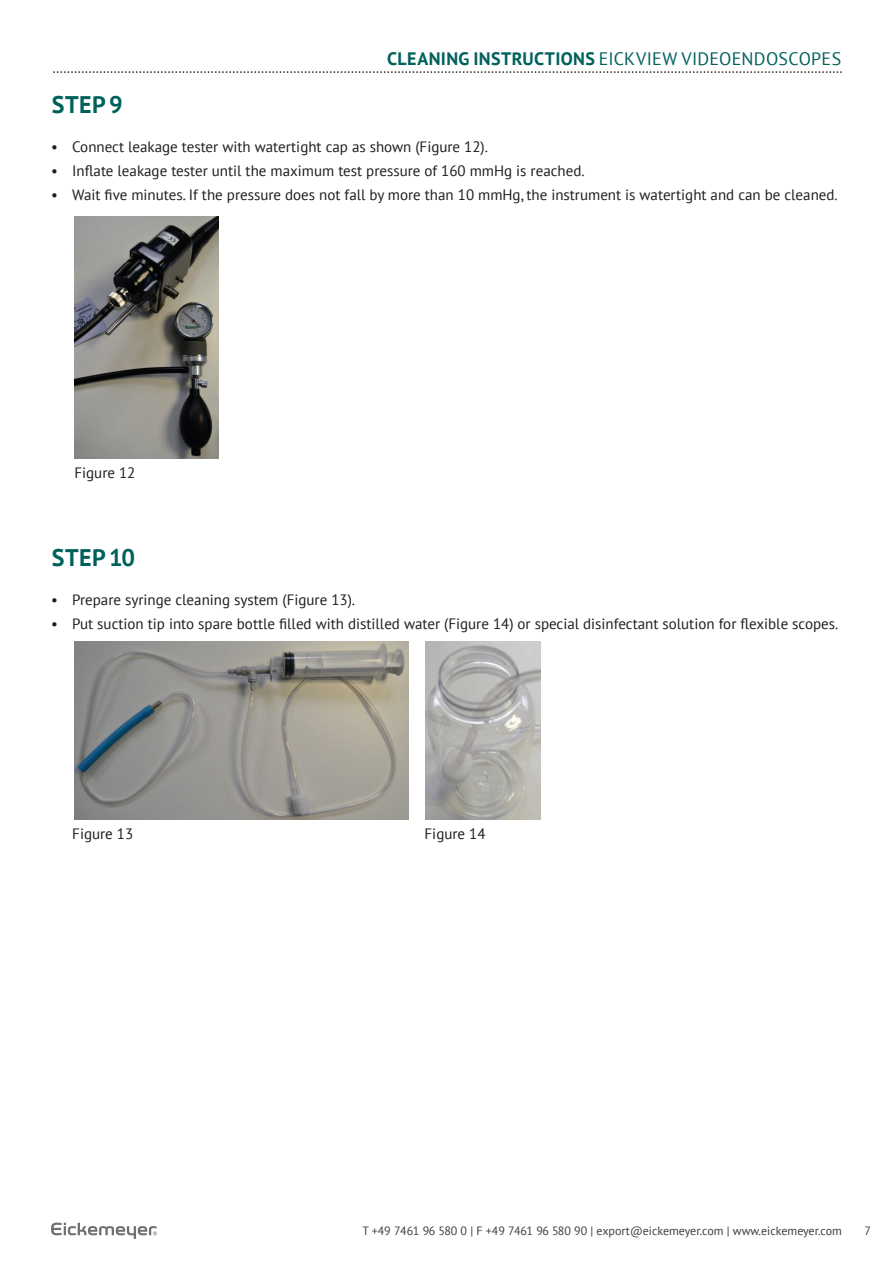
<style>
.page{position:relative;width:893px;height:1263px;background:#fff}
.page>*{position:absolute;margin:0;border:0;box-sizing:border-box;transform-origin:0 0}
.t1{font:700 24px "PT Sans";letter-spacing:.02em;color:#00615c}
.t2{font:18px "PT Sans";letter-spacing:.015em;color:#00615c}
.t3{font:15px "PT Sans";color:#1d1d1b}
.t4{font:12px "PT Sans";color:#3d3d3c}
.s1{font-weight:700}
</style>
<div class="page">
<svg style="left:51px;top:1222px;width:106px;height:17px"></svg>
<svg style="left:53px;top:71px;width:789px;height:2px"></svg>
<img style="left:74px;top:217px;width:145px;height:242px">
<img style="left:74px;top:641px;width:334px;height:178px">
<img style="left:425px;top:641px;width:115px;height:178px">
<p class="t2" style="left:387px;top:47px;width:455px"><span class="s1">CLEANING INSTRUCTIONS</span> EICKVIEW VIDEOENDOSCOPES</p>
<h1 class="t1" style="left:52px;top:88px;width:72px">STEP 9</h1>
<p class="t3" style="left:51px;top:137px;width:438px">• Connect leakage tester with watertight cap as shown (Figure 12).</p>
<p class="t3" style="left:51px;top:161px;width:535px">• Inflate leakage tester until the maximum test pressure of 160 mmHg is reached.</p>
<p class="t3" style="left:51px;top:185px;width:788px">• Wait five minutes. If the pressure does not fall by more than 10 mmHg, the instrument is watertight and can be cleaned.</p>
<p class="t3" style="left:74px;top:463px;width:62px">Figure 12</p>
<h1 class="t1" style="left:52px;top:542px;width:85px">STEP 10</h1>
<p class="t3" style="left:51px;top:590px;width:306px">• Prepare syringe cleaning system (Figure 13).</p>
<p class="t3" style="left:51px;top:614px;width:789px">• Put suction tip into spare bottle filled with distilled water (Figure 14) or special disinfectant solution for flexible scopes.</p>
<p class="t3" style="left:72px;top:824px;width:62px">Figure 13</p>
<p class="t3" style="left:425px;top:824px;width:62px">Figure 14</p>
<p class="t4" style="left:362px;top:1223px;width:481px">T +49 7461 96 580 0 | F +49 7461 96 580 90 | export@eickemeyer.com | www.eickemeyer.com</p>
<p class="t4" style="left:864px;top:1223px;width:8px">7</p>
</div>
